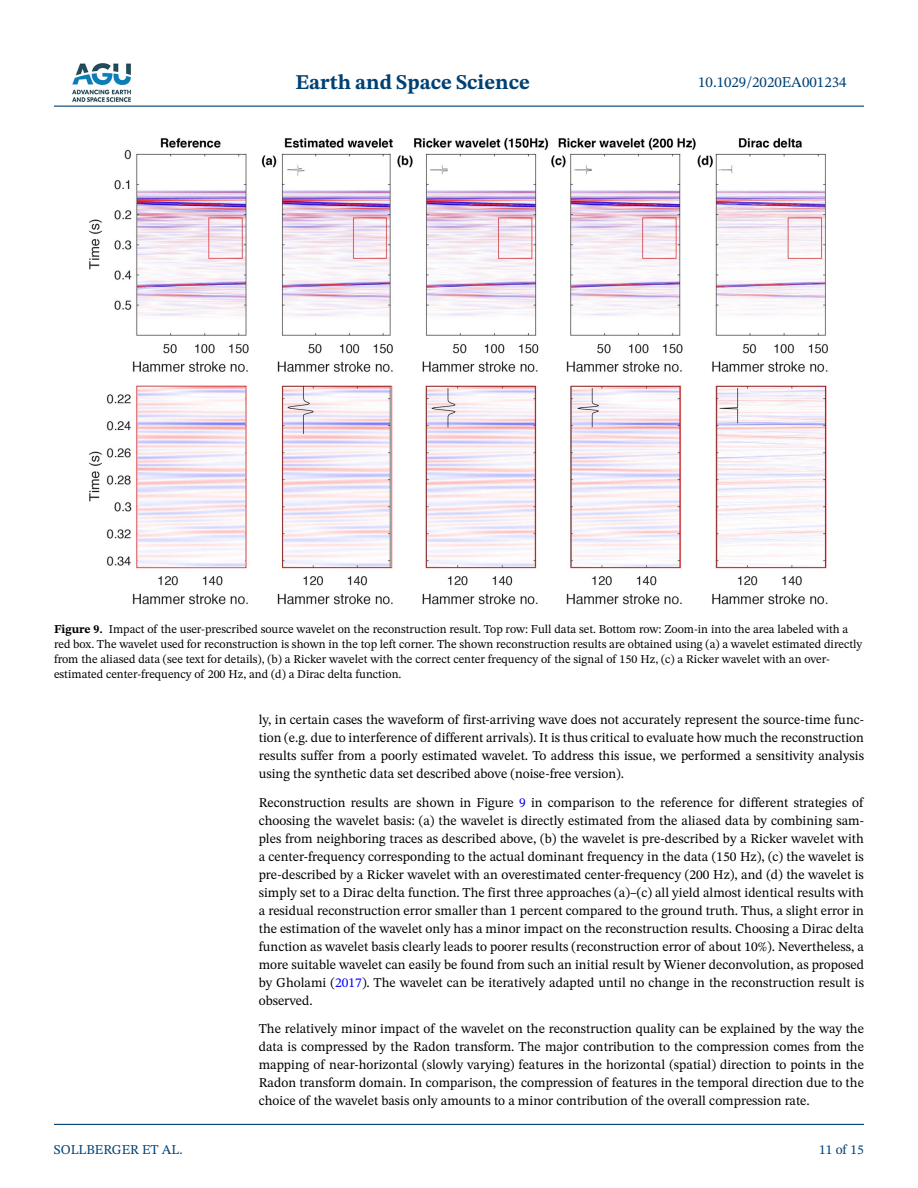
<style>
.page{position:relative;width:918px;height:1188px;background:#fff}
.page>*{position:absolute;margin:0;border:0;box-sizing:border-box;transform-origin:0 0}
.t1{font:700 21px "STIX Two Text";color:#004174}
.t2{font:15px "STIX Two Text";color:#004174}
.t3{font:13.5px/18px "STIX Two Text";color:#000;text-align:justify}
.t4{font:13.5px "STIX Two Text";color:#004174}
.t5{font:12px/15px "STIX Two Text";color:#000}
.s1{font-weight:700}
.s2{color:#00f}
</style>
<div class="page">
<hr style="left:54px;top:106px;width:810px;height:1px;background:#004174">
<hr style="left:54px;top:1124px;width:810px;height:1px;background:#004174">
<img style="left:72px;top:63px;width:59px;height:39px">
<img style="left:89px;top:137px;width:739px;height:467px">
<h1 class="t1" style="left:295px;top:67px;width:236px">Earth and Space Science</h1>
<p class="t2" style="left:698px;top:72px;width:150px">10.1029/2020EA001234</p>
<p class="t5" style="left:54px;top:621px;width:810px"><span class="s1">Figure 9.</span> Impact of the user-prescribed source wavelet on the reconstruction result. Top row: Full data set. Bottom row: Zoom-in into the area labeled with a red box. The wavelet used for reconstruction is shown in the top left corner. The shown reconstruction results are obtained using (a) a wavelet estimated directly from the aliased data (see text for details), (b) a Ricker wavelet with the correct center frequency of the signal of 150 Hz, (c) a Ricker wavelet with an over&shy;estimated center-frequency of 200 Hz, and (d) a Dirac delta function.</p>
<p class="t4" style="left:54px;top:1140px;width:130px">SOLLBERGER ET AL.</p>
<p class="t3" style="left:259px;top:711px;width:607px">ly, in certain cases the waveform of first-arriving wave does not accurately represent the source-time func&shy;tion (e.g. due to interference of different arrivals). It is thus critical to evaluate how much the reconstruction results suffer from a poorly estimated wavelet. To address this issue, we performed a sensitivity analysis using the synthetic data set described above (noise-free version).</p>
<p class="t3" style="left:259px;top:793px;width:607px">Reconstruction results are shown in Figure <span class="s2">9</span> in comparison to the reference for different strategies of choosing the wavelet basis: (a) the wavelet is directly estimated from the aliased data by combining sam&shy;ples from neighboring traces as described above, (b) the wavelet is pre-described by a Ricker wavelet with a center-frequency corresponding to the actual dominant frequency in the data (150 Hz), (c) the wavelet is pre-described by a Ricker wavelet with an overestimated center-frequency (200 Hz), and (d) the wavelet is simply set to a Dirac delta function. The first three approaches (a)–(c) all yield almost identical results with a residual reconstruction error smaller than 1 percent compared to the ground truth. Thus, a slight error in the estimation of the wavelet only has a minor impact on the reconstruction results. Choosing a Dirac delta function as wavelet basis clearly leads to poorer results (reconstruction error of about 10%). Nevertheless, a more suitable wavelet can easily be found from such an initial result by Wiener deconvolution, as proposed by Gholami (<span class="s2">2017</span>). The wavelet can be iteratively adapted until no change in the reconstruction result is observed.</p>
<p class="t3" style="left:259px;top:1019px;width:607px">The relatively minor impact of the wavelet on the reconstruction quality can be explained by the way the data is compressed by the Radon transform. The major contribution to the compression comes from the mapping of near-horizontal (slowly varying) features in the horizontal (spatial) direction to points in the Radon transform domain. In comparison, the compression of features in the temporal direction due to the choice of the wavelet basis only amounts to a minor contribution of the overall compression rate.</p>
<p class="t4" style="left:819px;top:1140px;width:46px">11 of 15</p>
</div>
